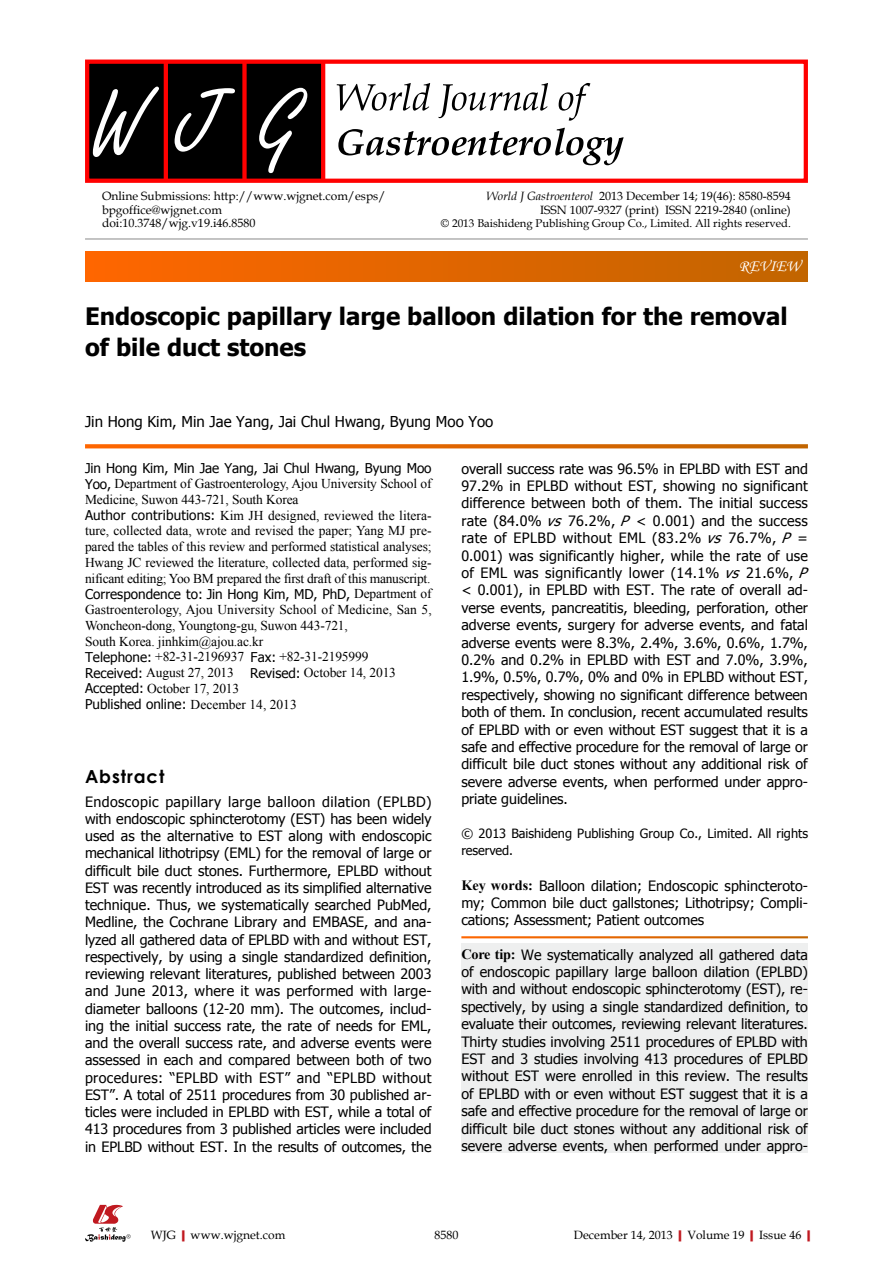
<style>
.page{position:relative;width:893px;height:1263px;background:#fff}
.page>*{position:absolute;margin:0;border:0;box-sizing:border-box;transform-origin:0 0}
.t1{font:700 24px/31.5px "Tahoma";color:#000}
.t2{font:700 18px "Century Gothic";letter-spacing:.05em;color:#000}
.t3{font:16.5px "Monotype Corsiva";color:#fff}
.t4{font:15px "Tahoma";color:#000}
.t5{font:14.25px/17.4px "Tahoma";letter-spacing:-.005em;color:#000;text-align:justify}
.t6{font:13.5px/15.8px "Times New Roman";letter-spacing:-.01em;color:#000}
.t7{font:13.5px "Tahoma";letter-spacing:-.01em;color:#000}
.t8{font:12.75px/17.2px "Tahoma";color:#000}
.t9{font:12px/13.5px "Book Antiqua";color:#000}
.t10{font:11.25px "Book Antiqua";color:#000}
.s1{font-style:italic}
.s2{font-family:"Tahoma"}
.s3{font-family:"Times New Roman"}
.s4{font-family:"Times New Roman";font-weight:700}
.s5{font-weight:700;color:#c01920}
</style>
<div class="page">
<div style="left:461px;top:943px;width:347px;height:209px;background:#eeefef"></div>
<div style="left:85px;top:252px;width:723px;height:29px;background:linear-gradient(to right,#f60,#c16500)"></div>
<hr style="left:85px;top:239px;width:723px;height:1px;background:#898989">
<div style="left:87px;top:61px;width:236px;height:121px;background:#000"></div>
<hr style="left:164px;top:61px;width:4px;height:121px;background:#f00">
<div style="left:242px;top:61px;width:5px;height:121px;background:#f00"></div>
<hr style="left:321px;top:61px;width:4px;height:121px;background:#f00">
<div style="left:85px;top:60px;width:723px;height:123px;border:4px solid #f00"></div>
<svg style="left:259px;top:88px;width:48px;height:85px"></svg>
<svg style="left:175px;top:88px;width:60px;height:64px"></svg>
<svg style="left:93px;top:87px;width:66px;height:70px"></svg>
<svg style="left:337px;top:83px;width:253px;height:38px"></svg>
<svg style="left:338px;top:128px;width:286px;height:37px"></svg>
<svg style="left:85px;top:1205px;width:46px;height:37px"></svg>
<svg style="left:85px;top:444px;width:723px;height:4px;background:#e16d0d"></svg>
<p class="t9" style="left:102px;top:189px;width:285px">Online Submissions: http://www.wjgnet.com/esps/ bpgoffice@wjgnet.com<br>doi:10.3748/wjg.v19.i46.8580</p>
<p class="t9" style="left:486px;top:189px;width:306px;text-align:right"><span class="s1">World J Gastroenterol</span> 2013 December 14; 19(46): 8580-8594<br>ISSN 1007-9327 (print) ISSN 2219-2840 (online)</p>
<p class="t10" style="left:441px;top:215px;width:352px">© 2013 Baishideng Publishing Group Co., Limited. All rights reserved.</p>
<p class="t3" style="left:739px;top:256px;width:63px">REVIEW</p>
<h1 class="t1" style="left:85px;top:298px;width:704px">Endoscopic papillary large balloon dilation for the removal of bile duct stones</h1>
<p class="t4" style="left:85px;top:412px;width:410px">Jin Hong Kim, Min Jae Yang, Jai Chul Hwang, Byung Moo Yoo</p>
<p class="t7" style="left:85px;top:459px;width:348px">Jin Hong Kim, Min Jae Yang, Jai Chul Hwang, Byung Moo</p>
<p class="t6" style="left:85px;top:476px;width:348px"><span class="s2">Yoo,</span> Department of Gastroenterology, Ajou University School of Medicine, Suwon 443-721, South Korea<br><span class="s2">Author contributions:</span> Kim JH designed, reviewed the litera&shy;ture, collected data, wrote and revised the paper; Yang MJ pre&shy;pared the tables of this review and performed statistical analyses; Hwang JC reviewed the literature, collected data, performed sig&shy;nificant editing; Yoo BM prepared the first draft of this manuscript.</p>
<p class="t7" style="left:85px;top:585px;width:348px">Correspondence to: Jin Hong Kim, MD, PhD, <span class="s3">Department of</span></p>
<p class="t6" style="left:85px;top:602px;width:348px">Gastroenterology, Ajou University School of Medicine, San 5, Woncheon-dong, Youngtong-gu, Suwon 443-721,<br>South Korea. jinhkim@ajou.ac.kr<br><span class="s2">Telephone:</span> +82-31-2196937 <span class="s2">Fax:</span> +82-31-2195999<br><span class="s2">Received:</span> August 27, 2013 <span class="s2">Revised:</span> October 14, 2013<br><span class="s2">Accepted:</span> October 17, 2013</p>
<p class="t7" style="left:85px;top:695px;width:213px">Published online: <span class="s3">December 14, 2013</span></p>
<p class="t5" style="left:461px;top:459px;width:353px;text-align:left">overall success rate was 96.5% in EPLBD with EST and 97.2% in EPLBD without EST, showing no significant difference between both of them. The initial success rate (84.0% <span class="s1">vs</span> 76.2%, <span class="s1">P</span> &lt; 0.001) and the success rate of EPLBD without EML (83.2% <span class="s1">vs</span> 76.7%, <span class="s1">P</span> = 0.001) was significantly higher, while the rate of use of EML was significantly lower (14.1% <span class="s1">vs</span> 21.6%, <span class="s1">P </span>&lt; 0.001), in EPLBD with EST. The rate of overall ad&shy;verse events, pancreatitis, bleeding, perforation, other adverse events, surgery for adverse events, and fatal adverse events were 8.3%, 2.4%, 3.6%, 0.6%, 1.7%, 0.2% and 0.2% in EPLBD with EST and 7.0%, 3.9%, 1.9%, 0.5%, 0.7%, 0% and 0% in EPLBD without EST, respectively, showing no significant difference between both of them. In conclusion, recent accumulated results of EPLBD with or even without EST suggest that it is a safe and effective procedure for the removal of large or difficult bile duct stones without any additional risk of severe adverse events, when performed under appro&shy;priate guidelines.</p>
<p class="t8" style="left:461px;top:824px;width:348px">© 2013 Baishideng Publishing Group Co., Limited. All rights reserved.</p>
<p class="t5" style="left:461px;top:876px;width:348px"><span class="s4">Key words:</span> Balloon dilation; Endoscopic sphincteroto&shy;my; Common bile duct gallstones; Lithotripsy; Compli&shy;cations; Assessment; Patient outcomes</p>
<p class="t5" style="left:461px;top:945px;width:348px"><span class="s4">Core tip:</span> We systematically analyzed all gathered data of endoscopic papillary large balloon dilation (EPLBD) with and without endoscopic sphincterotomy (EST), re&shy;spectively, by using a single standardized definition, to evaluate their outcomes, reviewing relevant literatures.<br>Thirty studies involving 2511 procedures of EPLBD with EST and 3 studies involving 413 procedures of EPLBD without EST were enrolled in this review. The results of EPLBD with or even without EST suggest that it is a safe and effective procedure for the removal of large or difficult bile duct stones without any additional risk of severe adverse events, when performed under appro-</p>
<p class="t2" style="left:85px;top:762px;width:81px">Abstract</p>
<p class="t5" style="left:85px;top:792px;width:348px">Endoscopic papillary large balloon dilation (EPLBD) with endoscopic sphincterotomy (EST) has been widely used as the alternative to EST along with endoscopic mechanical lithotripsy (EML) for the removal of large or difficult bile duct stones. Furthermore, EPLBD without EST was recently introduced as its simplified alternative technique. Thus, we systematically searched PubMed, Medline, the Cochrane Library and EMBASE, and ana&shy;lyzed all gathered data of EPLBD with and without EST, respectively, by using a single standardized definition, reviewing relevant literatures, published between 2003 and June 2013, where it was performed with large&shy;diameter balloons (12-20 mm). The outcomes, includ&shy;ing the initial success rate, the rate of needs for EML, and the overall success rate, and adverse events were assessed in each and compared between both of two procedures: “EPLBD with EST” and “EPLBD without EST”. A total of 2511 procedures from 30 published ar&shy;ticles were included in EPLBD with EST, while a total of 413 procedures from 3 published articles were included in EPLBD without EST. In the results of outcomes, the</p>
<p class="t9" style="left:151px;top:1227px;width:136px">WJG<span class="s5">|</span>www.wjgnet.com</p>
<p class="t9" style="left:434px;top:1227px;width:25px">8580</p>
<p class="t9" style="left:574px;top:1227px;width:243px">December 14, 2013<span class="s5">|</span>Volume 19<span class="s5">|</span>Issue 46<span class="s5">|</span></p>
</div>
